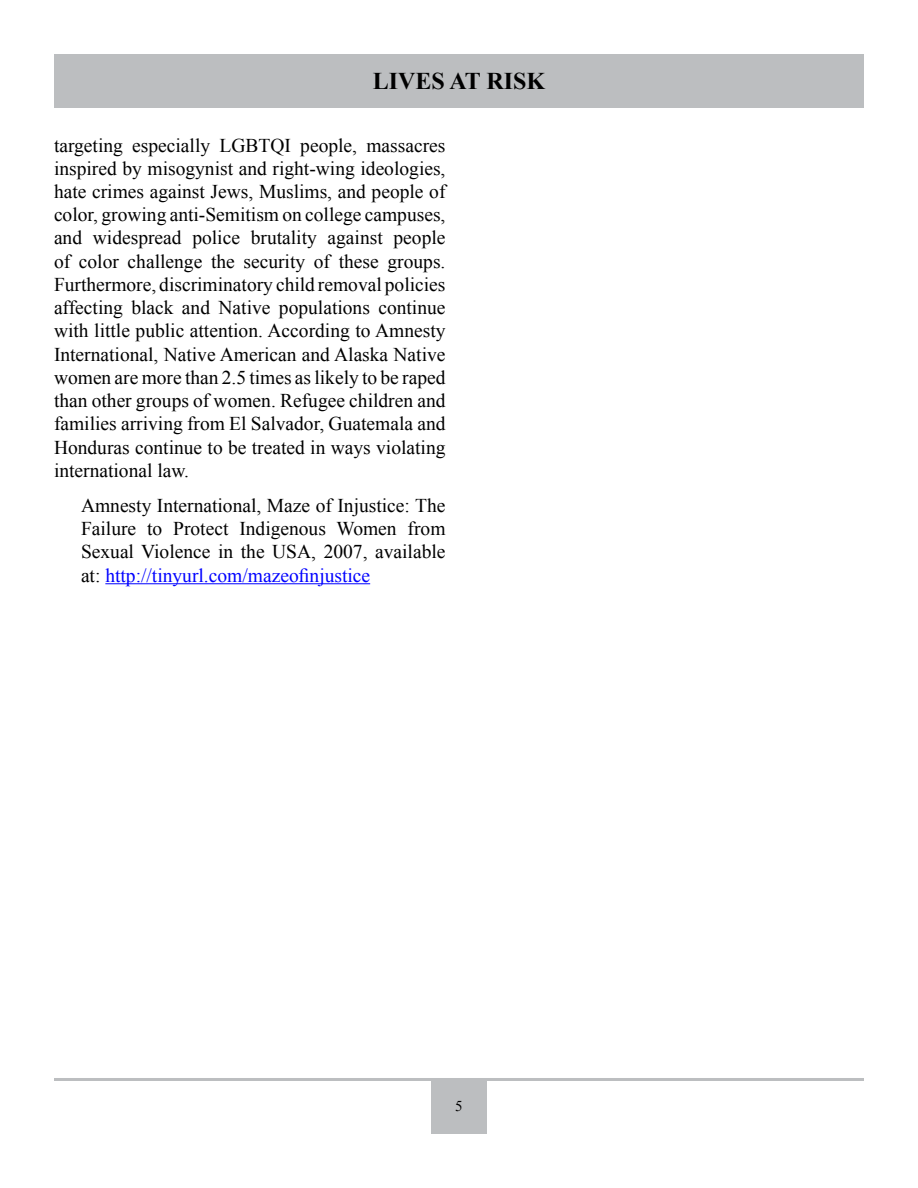
<style>
.page{position:relative;width:918px;height:1188px;background:#fff}
.page>*{position:absolute;margin:0;border:0;box-sizing:border-box;transform-origin:0 0}
.t1{font:700 24px "Times New Roman";color:#000}
.t2{font:19.5px/23.2px "Times New Roman";color:#000;text-align:justify}
.t3{font:15px "Times New Roman";color:#000}
.s1{color:#00f}
</style>
<div class="page">
<div style="left:431px;top:1078px;width:56px;height:56px;background:#bcbec0"></div>
<hr style="left:54px;top:1078px;width:810px;height:3px;background:#bcbec0">
<div style="left:54px;top:54px;width:810px;height:54px;background:#bcbec0"></div>
<hr style="left:105px;top:583px;width:265px;height:1px;background:#00f">
<p class="t1" style="left:373px;top:65px;width:174px">LIVES AT RISK</p>
<p class="t2" style="left:54px;top:133px;width:393px">targeting especially LGBTQI people, massacres inspired by misogynist and right-wing ideologies, hate crimes against Jews, Muslims, and people of color, growing anti-Semitism on college campuses, and widespread police brutality against people of color challenge the security of these groups.<br>Furthermore, discriminatory child removal policies affecting black and Native populations continue with little public attention. According to Amnesty International, Native American and Alaska Native women are more than 2.5 times as likely to be raped than other groups of women. Refugee children and families arriving from El Salvador, Guatemala and Honduras continue to be treated in ways violating international law.</p>
<p class="t2" style="left:81px;top:493px;width:366px">Amnesty International, Maze of Injustice: The Failure to Protect Indigenous Women from Sexual Violence in the USA, 2007, available at: <span class="s1">http://tinyurl.com/mazeofinjustice</span></p>
<p class="t3" style="left:455px;top:1096px;width:9px">5</p>
</div>
